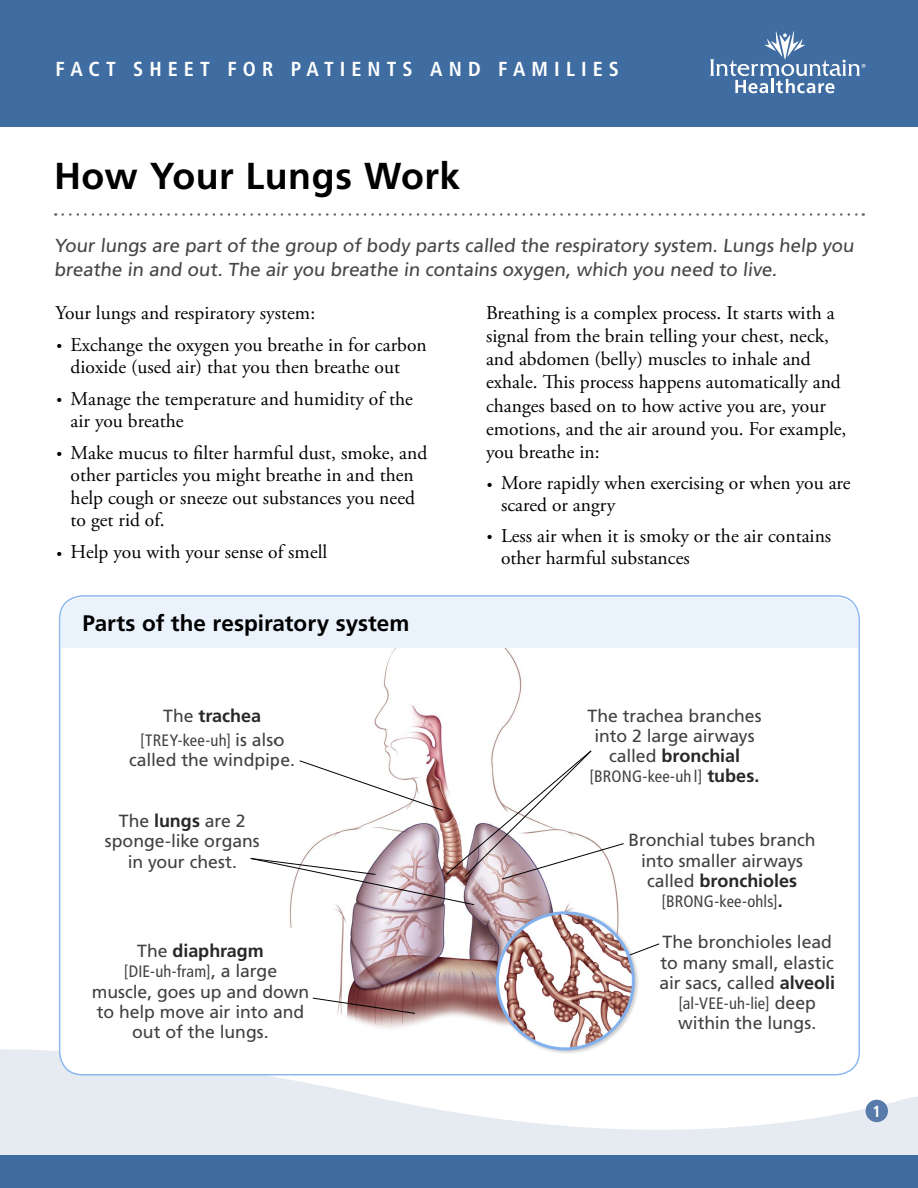
<style>
.page{position:relative;width:918px;height:1188px;background:#fff}
.page>*{position:absolute;margin:0;border:0;box-sizing:border-box;transform-origin:0 0}
.Title__h1{font:700 37.5px "Frutiger LT Std";letter-spacing:.01em;color:#000}
.Level_1__h2{font:700 22.5px "Frutiger LT Std";color:#000}
.t1{font:700 condensed 20.25px "Frutiger LT Std";letter-spacing:.3em;color:#fff}
.Main__p{font:19.5px/23.2px "Adobe Garamond Pro";color:#000}
.Opening_paragraph{font:18.75px/24px "Frutiger LT Std";color:#464547}
.sentence_case_-_cntr{font:700 18px "Frutiger LT Std";letter-spacing:-.005em;color:#292829}
.sentence_case_-_left{font:700 18px "Frutiger LT Std";color:#292829}
.sentence_case_-_cntr-2{font:17.7px/20.2px "Frutiger LT Std";letter-spacing:-.005em;color:#414042;text-align:center}
.sentence_case_-_left-2{font:17.7px/20.2px "Frutiger LT Std";letter-spacing:-.005em;color:#414042;text-align:center}
.sentence_case_-_cntr-3{font:condensed 16.5px "Frutiger LT Std";letter-spacing:.01em;color:#414042}
.sentence_case_-_left-3{font:condensed 16.5px "Frutiger LT Std";letter-spacing:.01em;color:#414042}
.Page_Number{font:700 condensed 16.2px "Frutiger LT Std";color:#fff}
.s1{font-size:15px}
.s2{font-weight:400;font-size:17.7px;color:#414042}
.s3{font-stretch:normal;font-size:17.7px}
.s4{font-weight:700;font-size:18px;color:#292829}
.s5{font-weight:700;font-stretch:normal;font-size:18px;color:#292829}
</style>
<div class="page">
<svg style="left:0;top:1044px;width:918px;height:112px;fill:#e6ebf2"></svg>
<div style="left:0;top:1156px;width:918px;height:32px;background:#3f6ca1"></div>
<div style="left:0;top:0;width:918px;height:127px;background:#3f6ca1"></div>
<svg style="left:710px;top:31px;width:156px;height:62px"></svg>
<div style="left:866px;top:1100px;width:22px;height:22px;background:#587bac;border-radius:50%"></div>
<svg style="left:63px;top:213px;width:801px;height:3px"></svg>
<div style="left:60px;top:596px;width:799px;height:479px;background:#fff;border-radius:23px"></div>
<img style="left:289px;top:648px;width:330px;height:380px">
<svg style="left:639px;top:943px;width:21px;height:9px"></svg>
<div style="left:495px;top:910px;width:144px;height:145px;background:#000;opacity:.2"></div>
<img style="left:497px;top:913px;width:136px;height:136px;border-radius:68px">
<div style="left:496px;top:911px;width:139px;height:139px;border:3px solid #82b1ed;border-radius:50%"></div>
<div style="left:61px;top:598px;width:797px;height:50px;background:#eaf2fc"></div>
<div style="left:275px;top:927px;width:38px;height:110px;background:#fff;border-radius:50%"></div>
<div style="left:90px;top:942px;width:221px;height:112px;background:#fff"></div>
<svg style="left:312px;top:997px;width:104px;height:17px"></svg>
<svg style="left:250px;top:750px;width:374px;height:156px"></svg>
<p class="t1" style="left:56px;top:57px;width:565px">FACT SHEET FOR PATIENTS AND FAMILIES</p>
<p class="Title__h1" style="left:54px;top:154px;width:408px">How Your Lungs Work</p>
<p class="Opening_paragraph" style="left:54px;top:233px;width:804px">Your lungs are part of the group of body parts called the respiratory system. Lungs help you breathe in and out. The air you breathe in contains oxygen, which you need to live.</p>
<p class="Main__p" style="left:56px;top:302px;width:261px">Your lungs and respiratory system:</p>
<p class="Main__p" style="left:71px;top:334px;width:358px;line-height:22.5px;text-indent:-14px"><span class="s1">•</span> Exchange the oxygen you breathe in for carbon dioxide (used air) that you then breathe out</p>
<p class="Main__p" style="left:71px;top:388px;width:344px;line-height:22.5px;text-indent:-14px"><span class="s1">•</span> Manage the temperature and humidity of the air you breathe</p>
<p class="Main__p" style="left:71px;top:442px;width:358px;line-height:22.5px;text-indent:-14px"><span class="s1">•</span> Make mucus to filter harmful dust, smoke, and other particles you might breathe in and then help cough or sneeze out substances you need to get rid of.</p>
<p class="Main__p" style="left:56px;top:541px;width:273px"><span class="s1">•</span> Help you with your sense of smell</p>
<p class="Level_1__h2" style="left:82px;top:610px;width:329px">Parts of the respiratory system</p>
<p class="Main__p" style="left:486px;top:302px;width:362px">Breathing is a complex process. It starts with a signal from the brain telling your chest, neck, and abdomen (belly) muscles to inhale and exhale. This process happens automatically and changes based on to how active you are, your emotions, and the air around you. For example, you breathe in:</p>
<p class="Main__p" style="left:501px;top:473px;width:351px;line-height:21.8px;text-indent:-14px"><span class="s1">•</span> More rapidly when exercising or when you are scared or angry</p>
<p class="Main__p" style="left:501px;top:525px;width:332px;line-height:21.8px;text-indent:-14px"><span class="s1">•</span> Less air when it is smoky or the air contains other harmful substances</p>
<p class="sentence_case_-_cntr" style="left:163px;top:705px;width:99px"><span class="s2">The</span> trachea</p>
<p class="sentence_case_-_cntr-3" style="left:140px;top:730px;width:145px">[TREY-kee-uh] <span class="s3">is also</span></p>
<p class="sentence_case_-_cntr-2" style="left:129px;top:750px;width:168px">called the windpipe.</p>
<p class="sentence_case_-_left-2" style="left:105px;top:811px;width:156px">The <span class="s4">lungs</span> are 2 sponge-like organs in your chest.</p>
<p class="sentence_case_-_cntr" style="left:137px;top:940px;width:128px"><span class="s2">The</span> diaphragm</p>
<p class="sentence_case_-_cntr-3" style="left:124px;top:962px;width:155px">[DIE-uh-fram]<span class="s3">, a large</span></p>
<p class="sentence_case_-_cntr-2" style="left:92px;top:981px;width:219px">muscle, goes up and down to help move air into and out of the lungs.</p>
<p class="sentence_case_-_cntr-2" style="left:588px;top:705px;width:176px">The trachea branches into 2 large airways</p>
<p class="sentence_case_-_cntr" style="left:609px;top:745px;width:133px"><span class="s2">called</span> bronchial</p>
<p class="sentence_case_-_cntr-3" style="left:590px;top:767px;width:171px">[BRONG-kee-uh l] <span class="s5">tubes.</span></p>
<p class="sentence_case_-_left-2" style="left:629px;top:830px;width:189px">Bronchial tubes branch into smaller airways</p>
<p class="sentence_case_-_left" style="left:647px;top:870px;width:152px"><span class="s2">called</span> bronchioles</p>
<p class="sentence_case_-_left-3" style="left:661px;top:892px;width:123px">[BRONG-kee-ohls]<span class="s5">.</span></p>
<p class="sentence_case_-_cntr-2" style="left:660px;top:932px;width:177px;text-align:left">The bronchioles lead to many small, elastic air sacs, called <span class="s4">alveoli</span></p>
<p class="sentence_case_-_cntr-3" style="left:679px;top:994px;width:139px">[al-VEE-uh-lie] <span class="s3">deep</span></p>
<p class="sentence_case_-_cntr-2" style="left:678px;top:1013px;width:140px">within the lungs.</p>
<p class="Page_Number" style="left:873px;top:1101px;width:10px">1</p>
</div>
